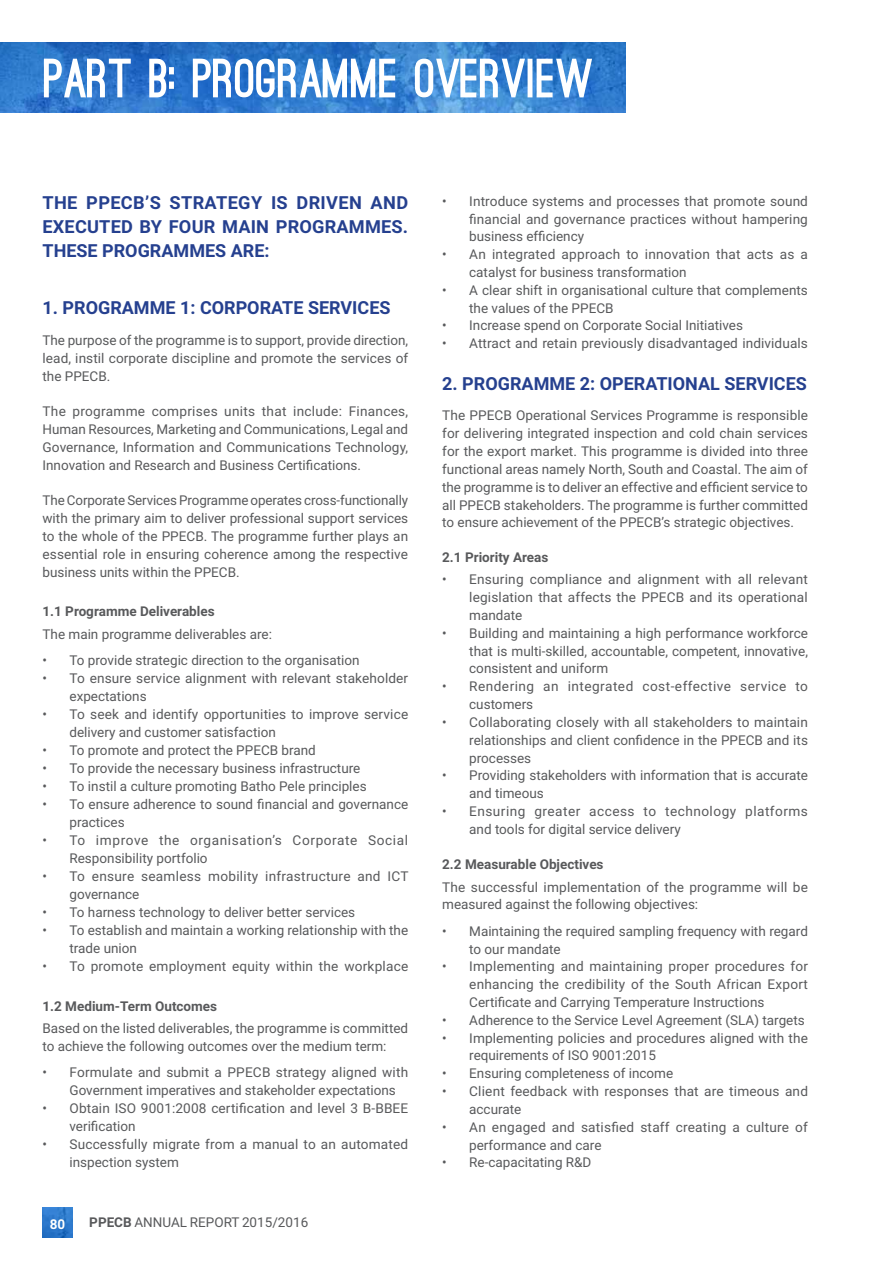
<style>
.page{position:relative;width:893px;height:1263px;background:#fff}
.page>*{position:absolute;margin:0;border:0;box-sizing:border-box;transform-origin:0 0}
.t1{font:900 52.5px "Ostrich Sans";color:#fff}
.t2{font:700 18px "Roboto";color:#25408f}
.t3{font:13.5px/17.9px "Roboto";color:#58595b}
.t4{font:13.5px/17.9px "Roboto";letter-spacing:.035em;color:#58595b}
.t5{font:700 13.5px "Roboto";color:#58595b}
.t6{font:13.5px/18px "Roboto";letter-spacing:.04em;color:#58595b}
.t7{font:13.5px/18px "Roboto";letter-spacing:.02em;color:#58595b}
.t8{font:700 13.5px "Roboto";color:#fff}
.s1{font-weight:700}
</style>
<div class="page">
<img style="left:43px;top:1208px;width:30px;height:30px">
<img style="left:0;top:43px;width:625px;height:69px">
<h1 class="t1" style="left:44px;top:59px;width:551px">PART B: PROGRAMME OVERVIEW</h1>
<h2 class="t2" style="left:43px;top:190px;width:140px">THE PPECB’S STRATEGY</h2>
<h2 class="t2" style="left:271px;top:190px;width:38px">IS DRIVEN</h2>
<h2 class="t2" style="left:371px;top:190px;width:14px">AND</h2>
<h2 class="t2" style="left:43px;top:214px;width:13px">EXECUTED</h2>
<h2 class="t2" style="left:140px;top:214px;width:42px">BY FOUR</h2>
<h2 class="t2" style="left:222px;top:214px;width:13px">MAIN</h2>
<h2 class="t2" style="left:276px;top:214px;width:14px">PROGRAMMES</h2>
<h2 class="t2" style="left:403px;top:214px;width:7px">.</h2>
<h2 class="t2" style="left:43px;top:238px;width:23px">THESE</h2>
<h2 class="t2" style="left:102px;top:238px;width:14px">PROGRAMMES</h2>
<h2 class="t2" style="left:231px;top:238px;width:13px">ARE</h2>
<h2 class="t2" style="left:265px;top:238px;width:7px">:</h2>
<h2 class="t2" style="left:43px;top:295px;width:349px">1. PROGRAMME 1: CORPORATE SERVICES</h2>
<p class="t3" style="left:43px;top:331px;width:367px;text-align:justify">The purpose of the programme is to support, provide direction, lead, instil corporate discipline and promote the services of the PPECB.</p>
<p class="t3" style="left:43px;top:402px;width:367px;text-align:justify">The programme comprises units that include: Finances, Human Resources, Marketing and Communications, Legal and Governance, Information and Communications Technology, Innovation and Research and Business Certifications.</p>
<p class="t3" style="left:43px;top:491px;width:367px;text-align:justify">The Corporate Services Programme operates cross-functionally with the primary aim to deliver professional support services to the whole of the PPECB. The programme further plays an essential role in ensuring coherence among the respective business units within the PPECB.</p>
<p class="t5" style="left:43px;top:602px;width:174px">1.1 PROGRAMME DELIVERABLES</p>
<p class="t3" style="left:43px;top:624px;width:231px">The main programme deliverables are:</p>
<p class="t3" style="left:43px;top:651px;width:319px">• To provide strategic direction to the organisation</p>
<p class="t3" style="left:70px;top:669px;width:340px;text-indent:-27px">• To ensure service alignment with relevant stakeholder expectations</p>
<p class="t3" style="left:70px;top:705px;width:340px;text-indent:-27px">• To seek and identify opportunities to improve service delivery and customer satisfaction</p>
<p class="t3" style="left:43px;top:741px;width:275px">• To promote and protect the PPECB brand</p>
<p class="t3" style="left:43px;top:759px;width:319px">• To provide the necessary business infrastructure</p>
<p class="t3" style="left:43px;top:777px;width:326px">• To instil a culture promoting Batho Pele principles</p>
<p class="t3" style="left:70px;top:795px;width:340px;text-indent:-27px">• To ensure adherence to sound financial and governance practices</p>
<p class="t6" style="left:70px;top:831px;width:340px;text-indent:-27px">• To improve the organisation’s Corporate Social<br>Responsibility portfolio</p>
<p class="t7" style="left:70px;top:867px;width:341px;text-indent:-27px">• To ensure seamless mobility infrastructure and ICT governance</p>
<p class="t3" style="left:43px;top:903px;width:314px">• To harness technology to deliver better services</p>
<p class="t3" style="left:70px;top:921px;width:340px;text-indent:-27px">• To establish and maintain a working relationship with the trade union</p>
<p class="t3" style="left:43px;top:957px;width:367px">• To promote employment equity within the workplace</p>
<p class="t5" style="left:43px;top:996px;width:176px">1.2 MEDIUM-TERM OUTCOMES</p>
<p class="t3" style="left:43px;top:1018px;width:367px">Based on the listed deliverables, the programme is committed to achieve the following outcomes over the medium term:</p>
<p class="t3" style="left:70px;top:1063px;width:340px;text-indent:-27px">• Formulate and submit a PPECB strategy aligned with<br>Government imperatives and stakeholder expectations</p>
<p class="t3" style="left:70px;top:1099px;width:340px;text-indent:-27px">• Obtain ISO 9001:2008 certification and level 3 B-BBEE verification</p>
<p class="t3" style="left:70px;top:1135px;width:340px;text-indent:-27px">• Successfully migrate from a manual to an automated inspection system</p>
<p class="t8" style="left:50px;top:1214px;width:17px">80</p>
<p class="t3" style="left:89px;top:1213px;width:220px"><span class="s1">PPECB</span> ANNUAL REPORT 2015/2016</p>
<p class="t3" style="left:469px;top:191px;width:340px;text-align:justify;text-indent:-27px">• Introduce systems and processes that promote sound financial and governance practices without hampering business efficiency</p>
<p class="t3" style="left:469px;top:245px;width:340px;text-indent:-27px">• An integrated approach to innovation that acts as a catalyst for business transformation</p>
<p class="t3" style="left:469px;top:281px;width:340px;text-indent:-27px">• A clear shift in organisational culture that complements the values of the PPECB</p>
<p class="t3" style="left:442px;top:316px;width:302px">• Increase spend on Corporate Social Initiatives</p>
<p class="t3" style="left:442px;top:334px;width:367px">• Attract and retain previously disadvantaged individuals</p>
<h2 class="t2" style="left:442px;top:371px;width:366px">2. PROGRAMME 2: OPERATIONAL SERVICES</h2>
<p class="t3" style="left:442px;top:406px;width:367px;text-align:justify">The PPECB Operational Services Programme is responsible for delivering integrated inspection and cold chain services for the export market. This programme is divided into three functional areas namely North, South and Coastal. The aim of the programme is to deliver an effective and efficient service to all PPECB stakeholders. The programme is further committed to ensure achievement of the PPECB’s strategic objectives.</p>
<p class="t5" style="left:442px;top:548px;width:108px">2.1 PRIORITY AREAS</p>
<p class="t3" style="left:469px;top:570px;width:340px;text-align:justify;text-indent:-27px">• Ensuring compliance and alignment with all relevant legislation that affects the PPECB and its operational mandate</p>
<p class="t3" style="left:469px;top:623px;width:340px;text-align:justify;text-indent:-27px">• Building and maintaining a high performance workforce that is multi-skilled, accountable, competent, innovative, consistent and uniform</p>
<p class="t4" style="left:469px;top:677px;width:340px;text-indent:-27px">• Rendering an integrated cost-effective service to customers</p>
<p class="t3" style="left:469px;top:713px;width:340px;text-align:justify;text-indent:-27px">• Collaborating closely with all stakeholders to maintain relationships and client confidence in the PPECB and its processes</p>
<p class="t3" style="left:469px;top:766px;width:340px;text-indent:-27px">• Providing stakeholders with information that is accurate and timeous</p>
<p class="t4" style="left:469px;top:802px;width:340px;text-indent:-27px">• Ensuring greater access to technology platforms and tools for digital service delivery</p>
<p class="t5" style="left:442px;top:855px;width:163px">2.2 MEASURABLE OBJECTIVES</p>
<p class="t3" style="left:442px;top:877px;width:367px">The successful implementation of the programme will be measured against the following objectives:</p>
<p class="t3" style="left:469px;top:921px;width:340px;text-indent:-27px">• Maintaining the required sampling frequency with regard to our mandate</p>
<p class="t3" style="left:469px;top:957px;width:340px;text-align:justify;text-indent:-27px">• Implementing and maintaining proper procedures for enhancing the credibility of the South African Export Certificate and Carrying Temperature Instructions</p>
<p class="t3" style="left:442px;top:1010px;width:364px">• Adherence to the Service Level Agreement (SLA) targets</p>
<p class="t3" style="left:469px;top:1028px;width:340px;text-indent:-27px">• Implementing policies and procedures aligned with the requirements of ISO 9001:2015</p>
<p class="t3" style="left:442px;top:1064px;width:232px">• Ensuring completeness of income</p>
<p class="t3" style="left:469px;top:1082px;width:340px;text-indent:-27px">• Client feedback with responses that are timeous and accurate</p>
<p class="t3" style="left:469px;top:1117px;width:340px;text-indent:-27px">• An engaged and satisfied staff creating a culture of performance and care</p>
<p class="t3" style="left:442px;top:1153px;width:151px">• Re-capacitating R&amp;D</p>
</div>
